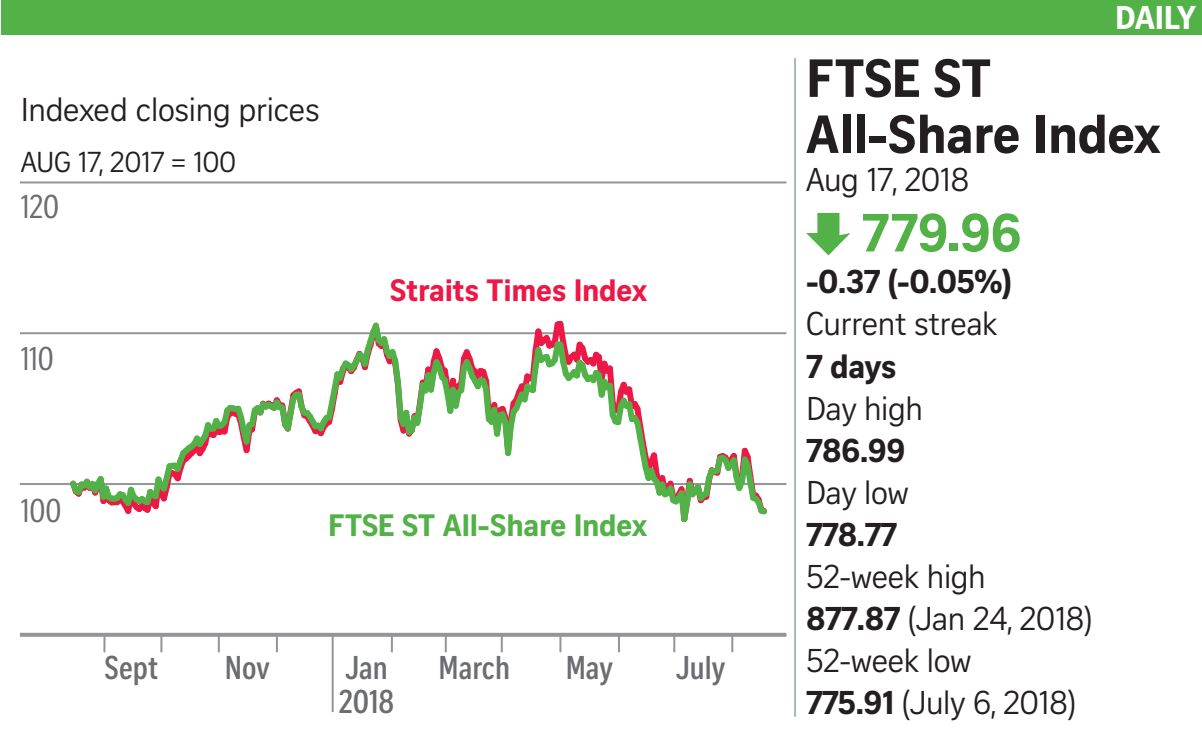
<style>
.page{position:relative;width:1202px;height:749px;background:#fff}
.page>*{position:absolute;margin:0;border:0;box-sizing:border-box;transform-origin:0 0}
.t1{font:700 52px/56px "Curator Serp Text";letter-spacing:-.01em;color:#231f20}
.t2{font:700 52px "Curator Serp Text";color:#52b147}
.t3{font:32px/42px "Curator Serp Text";letter-spacing:-.015em;color:#231f20}
.t4{font:700 32px "Curator Serp Text";letter-spacing:-.015em;color:#231f20}
.t5{font:700 32px "Curator Head Cond ST Semi";color:#6c6d70}
.t6{font:32px "Curator Head Cond ST Regular";color:#6c6d70}
.t7{font:700 32px "Curator Serp Text";letter-spacing:-.02em;color:#fff}
.t8{font:30px "Curator Head ST Bold";letter-spacing:-.01em;color:#52b147}
.t9{font:30px "Curator Head ST Bold";letter-spacing:-.01em;color:#ed1845}
.t10{font:28px "Curator Serp Text";letter-spacing:-.01em;color:#231f20}
.s1{font-weight:700}
</style>
<div class="page">
<div style="left:1px;top:0;width:1201px;height:34px;background:#52b147"></div>
<svg style="left:806px;top:213px;width:44px;height:42px"></svg>
<hr style="left:794px;top:58px;width:2px;height:658px;background:#a8b7b6">
<svg style="left:20px;top:632px;width:766px;height:4px;background:#a9aaad"></svg>
<hr style="left:20px;top:483px;width:766px;height:2px;background:#939598">
<hr style="left:20px;top:332px;width:766px;height:2px;background:#939598">
<hr style="left:20px;top:181px;width:766px;height:2px;background:#939598">
<svg style="left:103px;top:634px;width:2px;height:18px"></svg>
<svg style="left:160px;top:634px;width:2px;height:18px"></svg>
<svg style="left:218px;top:634px;width:2px;height:18px"></svg>
<svg style="left:276px;top:634px;width:2px;height:18px"></svg>
<hr style="left:332px;top:634px;width:2px;height:77px;background:#939598">
<svg style="left:391px;top:634px;width:2px;height:18px"></svg>
<svg style="left:445px;top:634px;width:2px;height:18px"></svg>
<svg style="left:501px;top:634px;width:2px;height:18px"></svg>
<svg style="left:559px;top:634px;width:2px;height:18px"></svg>
<svg style="left:618px;top:634px;width:2px;height:18px"></svg>
<svg style="left:673px;top:634px;width:2px;height:18px"></svg>
<svg style="left:731px;top:634px;width:2px;height:18px"></svg>
<svg style="left:65px;top:320px;width:704px;height:203px"></svg>
<p class="t3" style="left:21px;top:89px;width:300px">Indexed closing prices</p>
<p class="t10" style="left:21px;top:146px;width:217px">AUG 17, 2017 = 100</p>
<p class="t6" style="left:21px;top:189px;width:40px">120</p>
<p class="t6" style="left:21px;top:341px;width:34px">110</p>
<p class="t9" style="left:390px;top:271px;width:258px">Straits Times Index</p>
<p class="t6" style="left:21px;top:493px;width:42px">100</p>
<p class="t8" style="left:328px;top:506px;width:321px">FTSE ST All-Share Index</p>
<p class="t5" style="left:104px;top:650px;width:55px">Sept</p>
<p class="t5" style="left:225px;top:650px;width:46px">Nov</p>
<p class="t5" style="left:439px;top:650px;width:73px">March</p>
<p class="t5" style="left:345px;top:650px;width:44px">Jan</p>
<p class="t5" style="left:566px;top:650px;width:49px">May</p>
<p class="t5" style="left:676px;top:650px;width:51px">July</p>
<p class="t5" style="left:339px;top:684px;width:57px">2018</p>
<p class="t7" style="left:1115px;top:-2px;width:82px">DAILY</p>
<h1 class="t1" style="left:806px;top:50px;width:356px">FTSE ST<br>All-Share Index</h1>
<p class="t3" style="left:806px;top:159px;width:165px">Aug 17, 2018</p>
<h1 class="t2" style="left:862px;top:201px;width:161px">779.96</h1>
<p class="t4" style="left:806px;top:262px;width:207px">-0.37 (-0.05%)</p>
<p class="t3" style="left:806px;top:303px;width:193px">Current streak</p>
<p class="t4" style="left:806px;top:346px;width:92px">7 days</p>
<p class="t3" style="left:806px;top:387px;width:118px">Day high</p>
<p class="t4" style="left:806px;top:430px;width:101px">786.99</p>
<p class="t3" style="left:806px;top:471px;width:104px">Day low</p>
<p class="t4" style="left:806px;top:514px;width:92px">778.77</p>
<p class="t3" style="left:806px;top:555px;width:288px">52-week high<br><span class="s1">877.87</span> (Jan 24, 2018)<br>52-week low<br><span class="s1">775.91</span> (July 6, 2018)</p>
</div>
